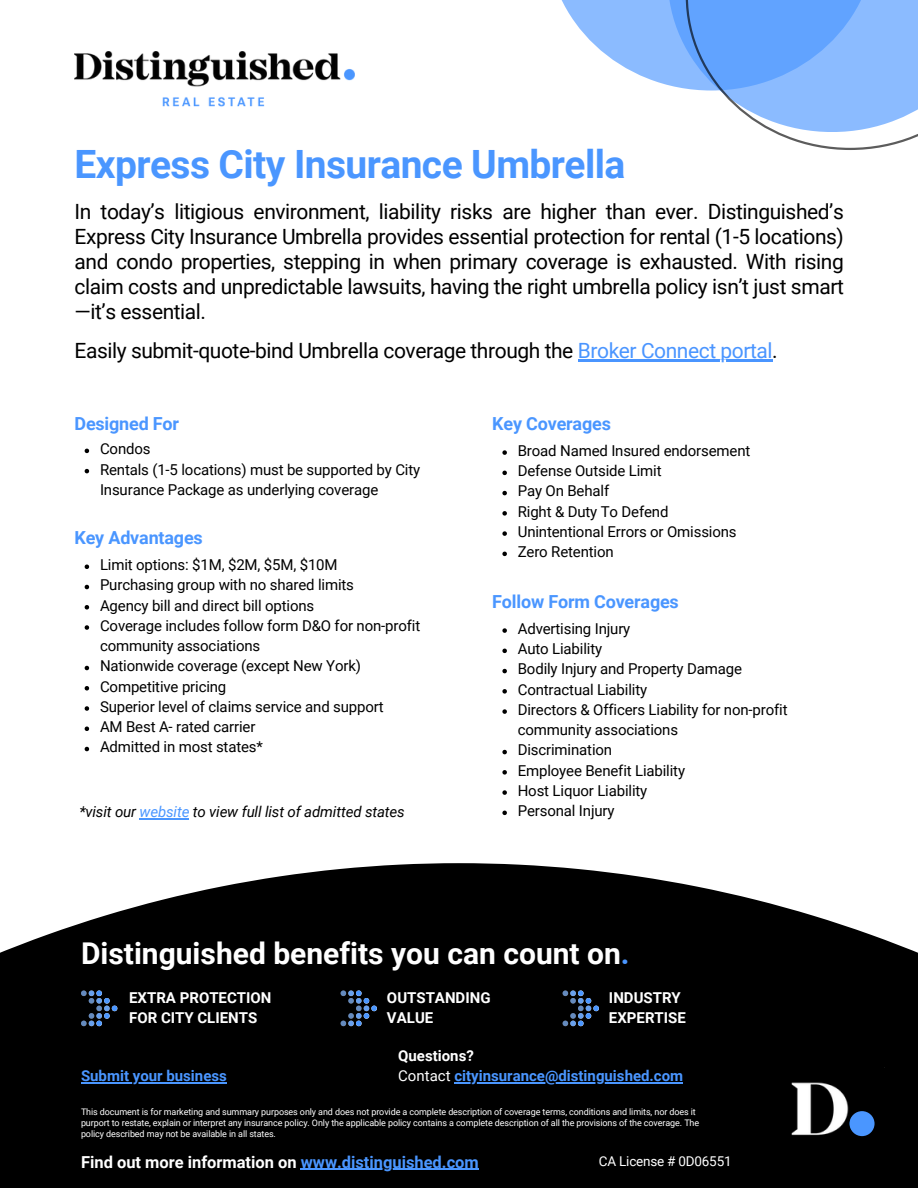
<style>
.page{position:relative;width:918px;height:1188px;background:#fff}
.page>*{position:absolute;margin:0;border:0;box-sizing:border-box;transform-origin:0 0}
.t1{font:700 39px "Roboto";letter-spacing:-.015em;color:#4a96ff}
.t2{font:700 30px "Roboto";color:#fff}
.t3{font:21px/25px "Roboto";letter-spacing:-.02em;color:#000;text-align:justify}
.t4{font:700 18px "Roboto";letter-spacing:-.01em;color:#4a96ff}
.t5{font:700 16.5px "Roboto";color:#fff}
.t6{font:15px/20.2px "Roboto";letter-spacing:-.01em;color:#000}
.t7{font:700 15px/20.2px "Roboto";color:#fff}
.t8{font:700 15px "Roboto";color:#4a96ff}
.t9{font:italic 15px "Roboto";letter-spacing:-.01em;color:#000}
.t10{font:13.5px "Roboto";letter-spacing:-.015em;color:#fff}
.t11{font:9px/11.2px "Roboto";letter-spacing:-.01em;color:#fff}
.s1{color:#4a95ff}
.s2{color:#4a96ff}
.s3{font-weight:400;color:#fff}
</style>
<div class="page">
<svg style="left:0;top:863px;width:918px;height:325px;background:#181818"></svg>
<img style="left:781px;top:1068px;width:103px;height:77px">
<div style="left:850px;top:1111px;width:25px;height:25px;background:#4a96ff;border-radius:50%"></div>
<svg style="left:81px;top:991px;width:36px;height:35px"></svg>
<svg style="left:341px;top:991px;width:36px;height:35px"></svg>
<svg style="left:563px;top:991px;width:36px;height:35px"></svg>
<svg style="left:561px;top:0;width:107px;height:85px;fill:#8bbbff"></svg>
<svg style="left:668px;top:0;width:18px;height:89px;background:#80b5fe"></svg>
<svg style="left:686px;top:0;width:232px;height:150px"></svg>
<img style="left:75px;top:52px;width:280px;height:55px">
<hr style="left:578px;top:360px;width:194px;height:2px;background:#4a95ff">
<hr style="left:301px;top:1169px;width:178px;height:1px;background:#4a96ff">
<hr style="left:81px;top:1082px;width:146px;height:1px;background:#4a96ff">
<hr style="left:454px;top:1082px;width:229px;height:1px;background:#4a96ff">
<svg style="left:85px;top:449px;width:4px;height:4px"></svg>
<svg style="left:85px;top:469px;width:4px;height:4px"></svg>
<svg style="left:502px;top:450px;width:5px;height:5px"></svg>
<svg style="left:502px;top:471px;width:5px;height:4px"></svg>
<svg style="left:502px;top:491px;width:5px;height:4px"></svg>
<svg style="left:502px;top:511px;width:5px;height:5px"></svg>
<svg style="left:502px;top:531px;width:5px;height:5px"></svg>
<svg style="left:502px;top:552px;width:5px;height:4px"></svg>
<svg style="left:85px;top:565px;width:4px;height:4px"></svg>
<svg style="left:85px;top:585px;width:4px;height:4px"></svg>
<svg style="left:85px;top:605px;width:4px;height:5px"></svg>
<svg style="left:85px;top:625px;width:4px;height:5px"></svg>
<svg style="left:85px;top:666px;width:4px;height:4px"></svg>
<svg style="left:85px;top:686px;width:4px;height:5px"></svg>
<svg style="left:85px;top:706px;width:4px;height:5px"></svg>
<svg style="left:85px;top:727px;width:4px;height:4px"></svg>
<svg style="left:85px;top:747px;width:4px;height:4px"></svg>
<hr style="left:140px;top:818px;width:49px;height:1px;background:#4a96ff">
<svg style="left:502px;top:628px;width:5px;height:5px"></svg>
<svg style="left:502px;top:649px;width:5px;height:4px"></svg>
<svg style="left:502px;top:669px;width:5px;height:4px"></svg>
<svg style="left:502px;top:689px;width:5px;height:5px"></svg>
<svg style="left:502px;top:709px;width:5px;height:5px"></svg>
<svg style="left:502px;top:750px;width:5px;height:4px"></svg>
<svg style="left:502px;top:770px;width:5px;height:5px"></svg>
<svg style="left:502px;top:790px;width:5px;height:5px"></svg>
<svg style="left:502px;top:811px;width:5px;height:4px"></svg>
<p class="t1" style="left:75px;top:142px;width:552px">Express City Insurance Umbrella</p>
<h1 class="t3" style="left:75px;top:199px;width:771px">In today’s litigious environment, liability risks are higher than ever. Distinguished’s Express City Insurance Umbrella provides essential protection for rental (1-5 locations) and condo properties, stepping in when primary coverage is exhausted. With rising claim costs and unpredictable lawsuits, having the right umbrella policy isn’t just smart —it’s essential.</h1>
<h3 class="t3" style="left:75px;top:338px;width:705px">Easily submit-quote-bind Umbrella coverage through the <span class="s1">Broker Connect portal</span>.</h3>
<p class="t4" style="left:75px;top:414px;width:106px">Designed For</p>
<p class="t6" style="left:100px;top:439px;width:52px">Condos</p>
<p class="t6" style="left:100px;top:459px;width:322px">Rentals (1-5 locations) must be supported by City<br>Insurance Package as underlying coverage</p>
<p class="t4" style="left:75px;top:527px;width:130px">Key Advantages</p>
<p class="t6" style="left:100px;top:555px;width:239px">Limit options: $1M, $2M, $5M, $10M</p>
<p class="t6" style="left:100px;top:575px;width:256px">Purchasing group with no shared limits</p>
<p class="t6" style="left:100px;top:595px;width:216px">Agency bill and direct bill options</p>
<p class="t6" style="left:100px;top:616px;width:322px">Coverage includes follow form D&amp;O for non-profit community associations</p>
<p class="t6" style="left:100px;top:656px;width:263px">Nationwide coverage (except New York)</p>
<p class="t6" style="left:100px;top:676px;width:128px">Competitive pricing</p>
<p class="t6" style="left:100px;top:697px;width:285px">Superior level of claims service and support</p>
<p class="t6" style="left:100px;top:717px;width:157px">AM Best A- rated carrier</p>
<p class="t6" style="left:100px;top:737px;width:164px">Admitted in most states*</p>
<h2 class="t9" style="left:79px;top:803px;width:327px">*visit our <span class="s2">website</span> to view full list of admitted states</h2>
<p class="t4" style="left:492px;top:414px;width:120px">Key Coverages</p>
<p class="t6" style="left:518px;top:441px;width:234px">Broad Named Insured endorsement</p>
<p class="t6" style="left:518px;top:461px;width:145px">Defense Outside Limit</p>
<p class="t6" style="left:518px;top:481px;width:93px">Pay On Behalf</p>
<p class="t6" style="left:518px;top:501px;width:152px">Right &amp; Duty To Defend</p>
<p class="t6" style="left:518px;top:522px;width:220px">Unintentional Errors or Omissions</p>
<p class="t6" style="left:518px;top:542px;width:97px">Zero Retention</p>
<p class="t4" style="left:492px;top:591px;width:188px">Follow Form Coverages</p>
<p class="t6" style="left:518px;top:619px;width:114px">Advertising Injury</p>
<p class="t6" style="left:518px;top:639px;width:86px">Auto Liability</p>
<p class="t6" style="left:518px;top:659px;width:226px">Bodily Injury and Property Damage</p>
<p class="t6" style="left:518px;top:679px;width:131px">Contractual Liability</p>
<p class="t6" style="left:518px;top:700px;width:271px">Directors &amp; Officers Liability for non-profit community associations</p>
<p class="t6" style="left:518px;top:740px;width:96px">Discrimination</p>
<p class="t6" style="left:518px;top:760px;width:169px">Employee Benefit Liability</p>
<p class="t6" style="left:518px;top:781px;width:131px">Host Liquor Liability</p>
<p class="t6" style="left:518px;top:801px;width:98px">Personal Injury</p>
<p class="t2" style="left:81px;top:936px;width:550px">Distinguished benefits you can count on<span class="s2">.</span></p>
<p class="t7" style="left:129px;top:987px;width:144px">EXTRA PROTECTION<br>FOR CITY CLIENTS</p>
<p class="t7" style="left:387px;top:987px;width:105px">OUTSTANDING<br>VALUE</p>
<p class="t7" style="left:609px;top:987px;width:78px">INDUSTRY<br>EXPERTISE</p>
<p class="t7" style="left:398px;top:1046px;width:77px">Questions?</p>
<p class="t8" style="left:398px;top:1067px;width:287px"><span class="s3">Contact</span> cityinsurance@distinguished.com</p>
<p class="t11" style="left:81px;top:1106px;width:620px">This document is for marketing and summary purposes only and does not provide a complete description of coverage terms, conditions and limits, nor does it purport to restate, explain or interpret any insurance policy. Only the applicable policy contains a complete description of all the provisions of the coverage. The policy described may not be available in all states.</p>
<p class="t10" style="left:599px;top:1154px;width:134px">CA License # 0D06551</p>
<p class="t8" style="left:81px;top:1067px;width:147px">Submit your business</p>
<p class="t5" style="left:81px;top:1152px;width:399px">Find out more information on <span class="s2">www.distinguished.com</span></p>
</div>
